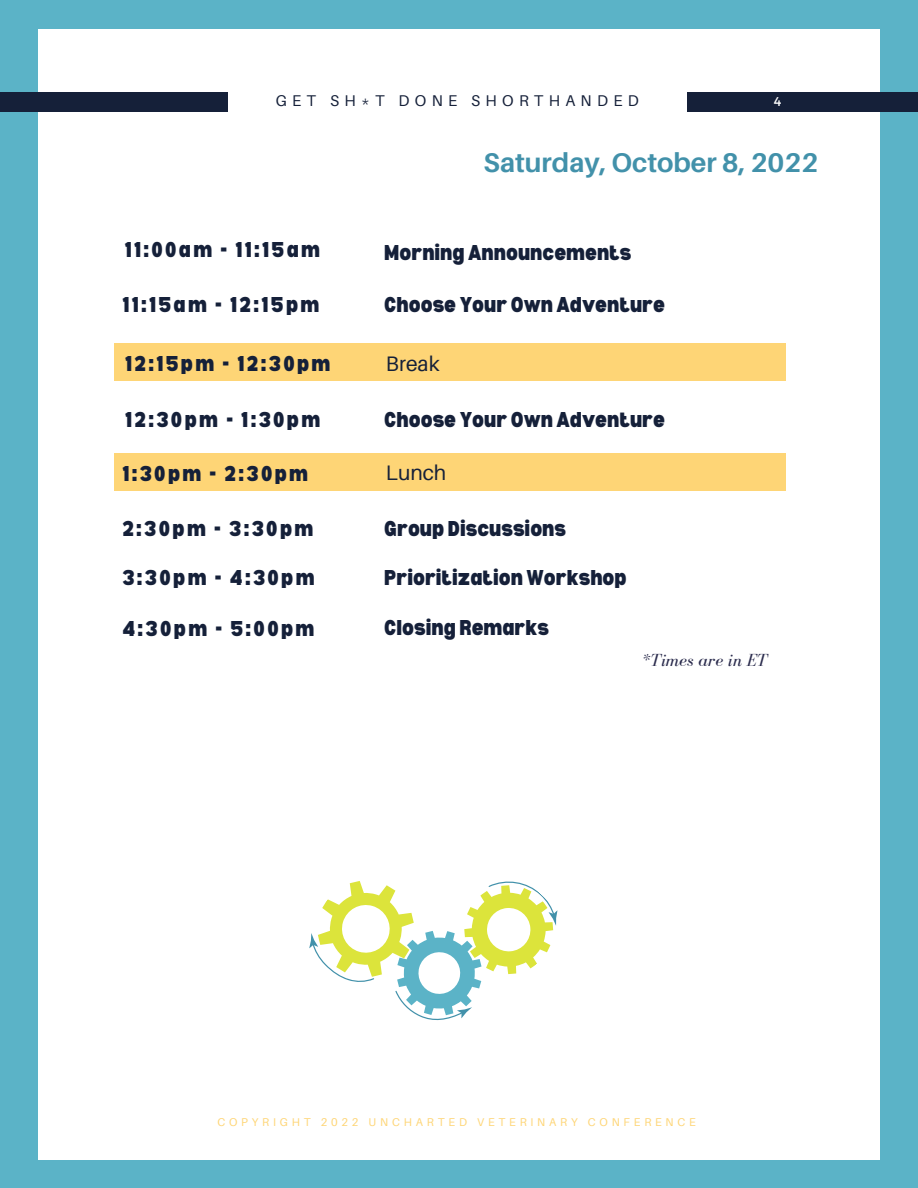
<style>
.page{position:relative;width:918px;height:1188px;background:#5bb3c7}
.page>*{position:absolute;margin:0;border:0;box-sizing:border-box;transform-origin:0 0}
.t1{font:700 27px "Aileron";color:#4291aa}
.t2{font:900 semi-condensed 21px "Bernoru";color:#152039}
.t3{font:900 semi-condensed 21px "Bernoru";letter-spacing:.11em;color:#152039}
.t4{font:900 semi-condensed 21px "Bernoru";letter-spacing:.115em;color:#152039}
.t5{font:21px "Aileron";color:#152039}
.t6{font:italic 18px "Bodoni FLF";color:#2c2d4e}
.t7{font:15.6px "Aileron";letter-spacing:.34em;color:#152039}
.t8{font:12.75px "Montserrat";color:#fff}
.t9{font:11.25px "Aileron";letter-spacing:.34em;color:#fed576}
</style>
<div class="page">
<div style="left:38px;top:29px;width:842px;height:1130px;background:#fff"></div>
<div style="left:114px;top:344px;width:672px;height:37px;background:#fed576"></div>
<div style="left:688px;top:92px;width:230px;height:19px;background:#152039"></div>
<div style="left:0;top:92px;width:227px;height:19px;background:#152039"></div>
<div style="left:114px;top:454px;width:672px;height:37px;background:#fed576"></div>
<svg style="left:309px;top:881px;width:249px;height:140px"></svg>
<p class="t7" style="left:276px;top:91px;width:365px">GET SH*T DONE SHORTHANDED</p>
<p class="t8" style="left:774px;top:93px;width:9px">4</p>
<p class="t1" style="left:484px;top:146px;width:336px">Saturday, October 8, 2022</p>
<p class="t3" style="left:125px;top:238px;width:197px">11:00am - 11:15am</p>
<p class="t2" style="left:384px;top:240px;width:249px">Morning Announcements</p>
<p class="t3" style="left:122px;top:292px;width:199px">11:15am - 12:15pm</p>
<p class="t2" style="left:384px;top:292px;width:282px">Choose Your Own Adventure</p>
<p class="t3" style="left:125px;top:351px;width:207px">12:15pm - 12:30pm</p>
<p class="t5" style="left:386px;top:350px;width:55px">Break</p>
<p class="t3" style="left:125px;top:407px;width:197px">12:30pm - 1:30pm</p>
<p class="t2" style="left:384px;top:407px;width:282px">Choose Your Own Adventure</p>
<p class="t3" style="left:122px;top:462px;width:187px">1:30pm - 2:30pm</p>
<p class="t5" style="left:386px;top:460px;width:62px">Lunch</p>
<p class="t3" style="left:122px;top:516px;width:192px">2:30pm - 3:30pm</p>
<p class="t2" style="left:384px;top:516px;width:183px">Group Discussions</p>
<p class="t3" style="left:122px;top:565px;width:194px">3:30pm - 4:30pm</p>
<p class="t2" style="left:384px;top:565px;width:244px">Prioritization Workshop</p>
<p class="t4" style="left:122px;top:616px;width:194px">4:30pm - 5:00pm</p>
<p class="t2" style="left:384px;top:615px;width:166px">Closing Remarks</p>
<p class="t6" style="left:643px;top:650px;width:126px">*Times are in ET</p>
<p class="t9" style="left:217px;top:1115px;width:480px">COPYRIGHT 2022 UNCHARTED VETERINARY CONFERENCE</p>
</div>
